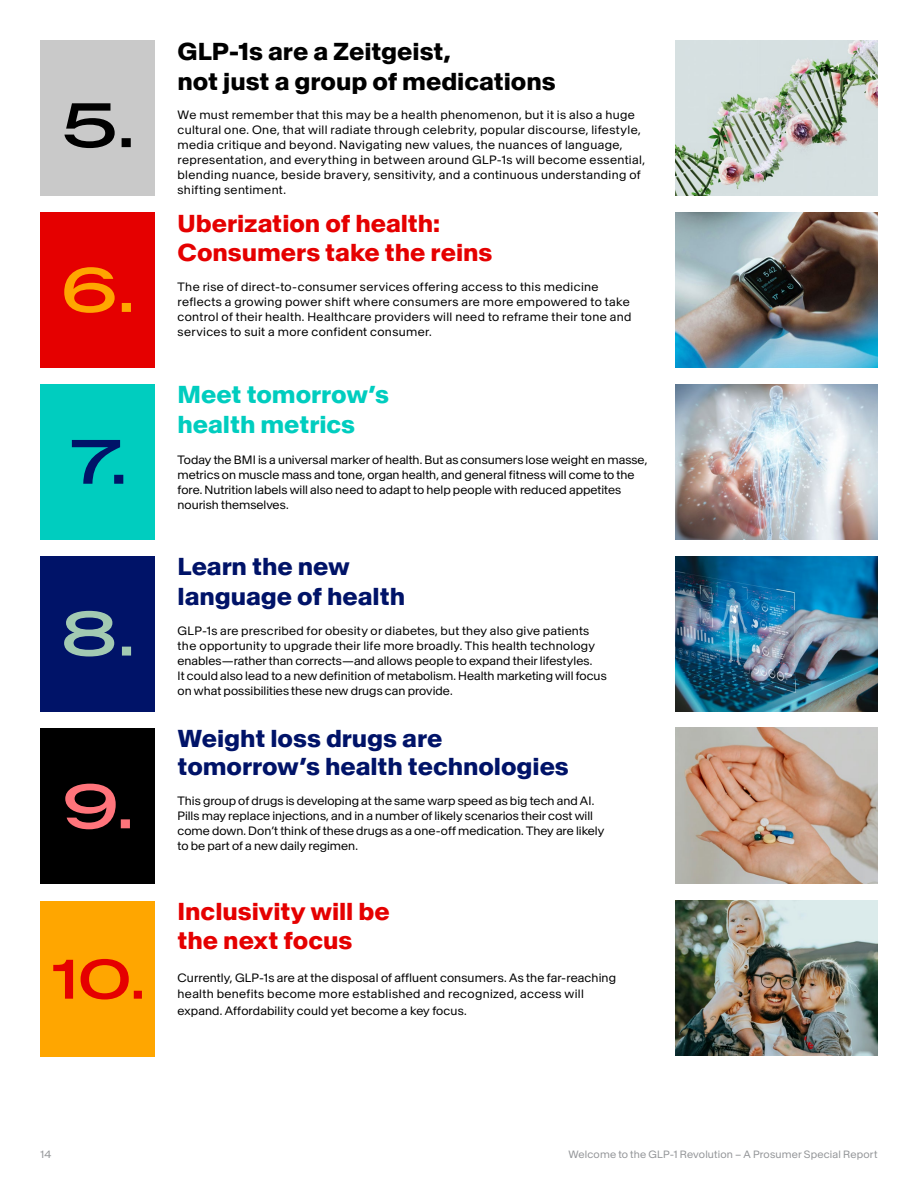
<style>
.page{position:relative;width:918px;height:1188px;background:#fff}
.page>*{position:absolute;margin:0;border:0;box-sizing:border-box;transform-origin:0 0}
.t1{font:700 24.3px/29.7px "Baikal Normal";color:#001368}
.t2{font:700 24.3px/29.7px "Baikal Normal";color:#e50000}
.t3{font:700 24.3px/29.7px "Baikal Normal";color:#000}
.t4{font:700 24.3px/29.7px "Baikal Normal";color:#00cdbf}
.t5{font:12px/15px "Baikal";letter-spacing:.015em;color:#000}
.t6{font:10.5px "Baikal";letter-spacing:.015em;color:#939598}
</style>
<div class="page">
<div style="left:40px;top:212px;width:115px;height:156px;background:#e50000"></div>
<div style="left:40px;top:41px;width:115px;height:155px;background:#c9c9c9"></div>
<div style="left:40px;top:384px;width:115px;height:155px;background:#00cdbf"></div>
<div style="left:40px;top:556px;width:115px;height:155px;background:#001368"></div>
<div style="left:40px;top:729px;width:115px;height:155px;background:#000"></div>
<div style="left:40px;top:902px;width:115px;height:155px;background:#ffa600"></div>
<svg style="left:64px;top:103px;width:67px;height:45px"></svg>
<svg style="left:64px;top:267px;width:67px;height:46px"></svg>
<svg style="left:72px;top:440px;width:51px;height:44px"></svg>
<svg style="left:64px;top:611px;width:67px;height:46px"></svg>
<svg style="left:65px;top:784px;width:65px;height:45px"></svg>
<img style="left:675px;top:212px;width:203px;height:156px">
<img style="left:675px;top:41px;width:203px;height:155px">
<img style="left:675px;top:556px;width:203px;height:155px">
<img style="left:675px;top:728px;width:203px;height:155px">
<img style="left:675px;top:384px;width:203px;height:155px">
<img style="left:675px;top:901px;width:203px;height:155px">
<svg style="left:53px;top:959px;width:89px;height:41px"></svg>
<h1 class="t3" style="left:178px;top:36px;width:380px">GLP-1s are a Zeitgeist,<br>not just a group of medications</h1>
<p class="t5" style="left:178px;top:107px;width:469px">We must remember that this may be a health phenomenon, but it is also a huge cultural one. One, that will radiate through celebrity, popular discourse, lifestyle, media critique and beyond. Navigating new values, the nuances of language, representation, and everything in between around GLP-1s will become essential, blending nuance, beside bravery, sensitivity, and a continuous understanding of shifting sentiment.</p>
<h1 class="t2" style="left:178px;top:208px;width:316px">Uberization of health:<br>Consumers take the reins</h1>
<p class="t5" style="left:178px;top:279px;width:455px">The rise of direct-to-consumer services offering access to this medicine reflects a growing power shift where consumers are more empowered to take control of their health. Healthcare providers will need to reframe their tone and services to suit a more confident consumer.</p>
<h1 class="t4" style="left:178px;top:379px;width:213px">Meet tomorrow’s health metrics</h1>
<p class="t5" style="left:178px;top:452px;width:471px">Today the BMI is a universal marker of health. But as consumers lose weight en masse, metrics on muscle mass and tone, organ health, and general fitness will come to the fore. Nutrition labels will also need to adapt to help people with reduced appetites nourish themselves.</p>
<h1 class="t1" style="left:178px;top:551px;width:229px">Learn the new language of health</h1>
<p class="t5" style="left:178px;top:623px;width:431px">GLP-1s are prescribed for obesity or diabetes, but they also give patients the opportunity to upgrade their life more broadly. This health technology enables—rather than corrects—and allows people to expand their lifestyles.<br>It could also lead to a new definition of metabolism. Health marketing will focus on what possibilities these new drugs can provide.</p>
<h1 class="t1" style="left:178px;top:723px;width:393px;line-height:28.3px">Weight loss drugs are tomorrow’s health technologies</h1>
<p class="t5" style="left:178px;top:793px;width:428px">This group of drugs is developing at the same warp speed as big tech and AI.<br>Pills may replace injections, and in a number of likely scenarios their cost will come down. Don’t think of these drugs as a one-off medication. They are likely to be part of a new daily regimen.</p>
<h1 class="t2" style="left:178px;top:895px;width:214px">Inclusivity will be the next focus</h1>
<p class="t5" style="left:178px;top:969px;width:440px;line-height:16.5px">Currently, GLP-1s are at the disposal of affluent consumers. As the far-reaching health benefits become more established and recognized, access will expand. Affordability could yet become a key focus.</p>
<p class="t6" style="left:40px;top:1148px;width:12px">14</p>
<p class="t6" style="left:568px;top:1148px;width:311px">Welcome to the GLP-1 Revolution – A Prosumer Special Report</p>
</div>
